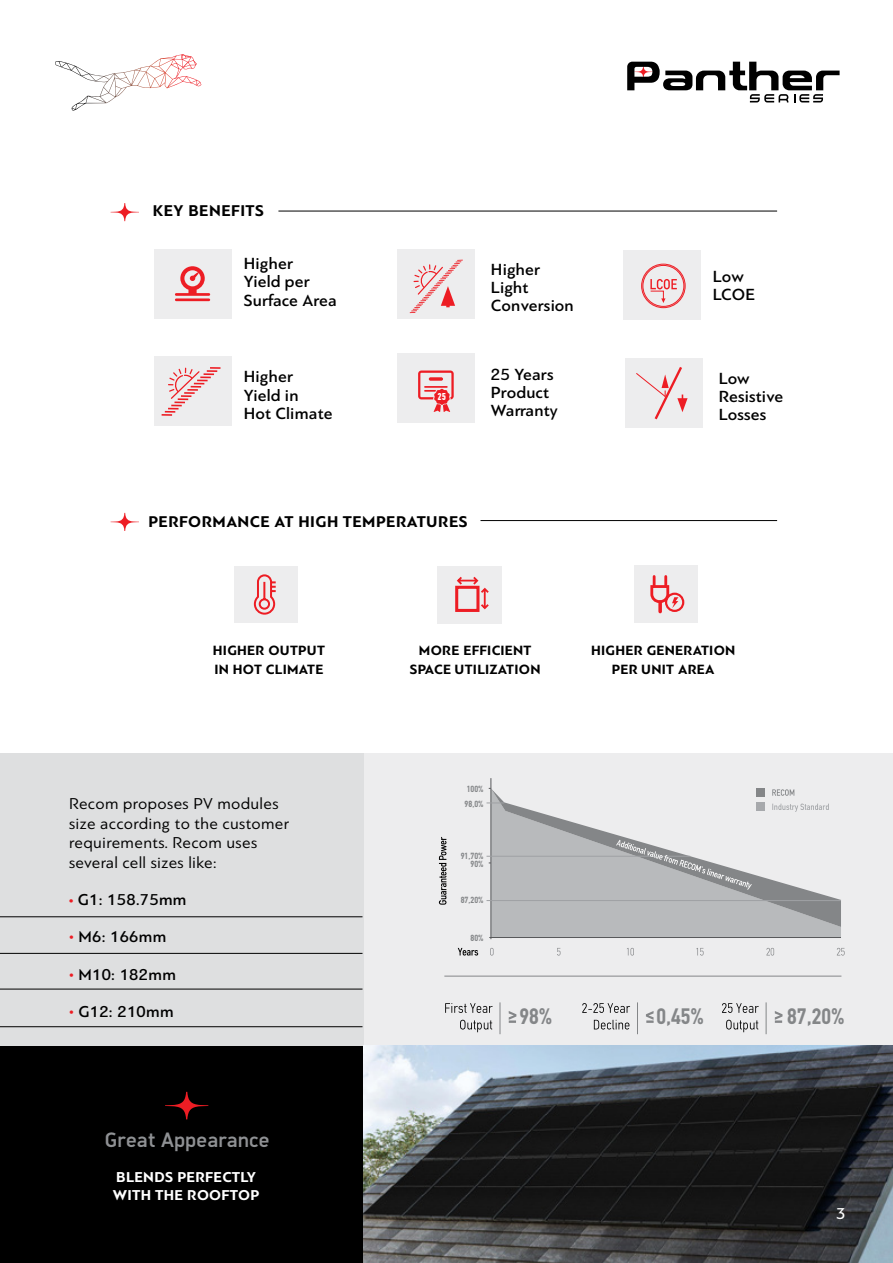
<style>
.page{position:relative;width:893px;height:1263px;background:#fff}
.page>*{position:absolute;margin:0;border:0;box-sizing:border-box;transform-origin:0 0}
.t1{font:700 22.5px "PF Din Text Condensed";color:#848688}
.t2{font:500 21px "PF Din Display";letter-spacing:.02em;color:#8f9194}
.t3{font:500 16.95px/18.3px "PF Bague Sans Pro";letter-spacing:.01em;color:#000}
.t4{font:16.5px/19.5px "PF Bague Sans Pro";letter-spacing:.02em;color:#000}
.t5{font:500 16.5px "PF Bague Sans Pro";letter-spacing:.02em;color:#000}
.t6{font:500 16.5px "PF Bague Sans Pro";color:#fff}
.t7{font:700 16.35px "PF Bague Sans Pro";letter-spacing:.03em;color:#000}
.t8{font:700 15px/18px "PF Bague Sans Pro";letter-spacing:.02em;color:#fff}
.t9{font:700 14.1px/19.6px "PF Bague Sans Pro";letter-spacing:.02em;color:#000;text-align:center}
.t10{font:700 9.9px "PF Din Text Comp Pro";color:#fff}
.t11{font:700 9px "PF Din Text Condensed";color:#848688}
.s1{font-family:"Arial";font-weight:700;font-size:12px;color:#ed1d24}
.s2{font-family:"Arial";font-weight:400;font-size:13.5px;color:#ed1d24}
</style>
<div class="page">
<div style="left:361px;top:753px;width:532px;height:293px;background:#ededee"></div>
<div style="left:0;top:753px;width:364px;height:293px;background:#dedfe0"></div>
<div style="left:0;top:1046px;width:364px;height:217px;background:#000"></div>
<img style="left:364px;top:1046px;width:529px;height:217px">
<svg style="left:165px;top:1092px;width:43px;height:27px"></svg>
<hr style="left:0;top:916px;width:362px;height:1px;background:#000">
<hr style="left:0;top:953px;width:362px;height:1px;background:#000">
<hr style="left:0;top:989px;width:362px;height:1px;background:#000">
<hr style="left:0;top:1026px;width:362px;height:1px;background:#000">
<svg style="left:458px;top:948px;width:20px;height:7px"></svg>
<svg style="left:490px;top:948px;width:355px;height:7px"></svg>
<div style="left:492px;top:927px;width:349px;height:10px;background:#b8babc"></div>
<svg style="left:492px;top:788px;width:349px;height:139px"></svg>
<hr style="left:491px;top:778px;width:1px;height:161px;background:#58595b">
<hr style="left:489px;top:937px;width:352px;height:1px;background:#58595b">
<hr style="left:486px;top:900px;width:355px;height:1px;background:#9fa1a4">
<hr style="left:486px;top:856px;width:204px;height:1px;background:#9fa1a4">
<svg style="left:486px;top:803px;width:18px;height:1px"></svg>
<svg style="left:616px;top:840px;width:136px;height:49px"></svg>
<svg style="left:439px;top:837px;width:7px;height:68px"></svg>
<svg style="left:445px;top:1003px;width:48px;height:10px"></svg>
<svg style="left:460px;top:1020px;width:32px;height:12px"></svg>
<svg style="left:509px;top:1011px;width:7px;height:12px"></svg>
<hr style="left:500px;top:1002px;width:1px;height:32px;background:#848688">
<svg style="left:722px;top:1003px;width:37px;height:10px"></svg>
<svg style="left:726px;top:1020px;width:32px;height:12px"></svg>
<svg style="left:775px;top:1011px;width:7px;height:12px"></svg>
<hr style="left:766px;top:1002px;width:1px;height:32px;background:#848688">
<svg style="left:582px;top:1003px;width:48px;height:10px"></svg>
<svg style="left:594px;top:1020px;width:35px;height:9px"></svg>
<svg style="left:646px;top:1011px;width:8px;height:12px"></svg>
<hr style="left:637px;top:1002px;width:1px;height:32px;background:#848688">
<hr style="left:444px;top:976px;width:397px;height:1px;background:#848688">
<svg style="left:627px;top:62px;width:213px;height:40px"></svg>
<div style="left:155px;top:356px;width:77px;height:69px;background:#ededee"></div>
<div style="left:155px;top:249px;width:77px;height:70px;background:#ededee"></div>
<div style="left:625px;top:358px;width:78px;height:70px;background:#ededee"></div>
<svg style="left:636px;top:367px;width:52px;height:52px"></svg>
<svg style="left:162px;top:367px;width:58px;height:49px"></svg>
<svg style="left:175px;top:266px;width:35px;height:35px"></svg>
<div style="left:624px;top:250px;width:77px;height:69px;background:#ededee"></div>
<svg style="left:641px;top:263px;width:45px;height:45px"></svg>
<svg style="left:111px;top:203px;width:28px;height:18px"></svg>
<svg style="left:111px;top:513px;width:28px;height:18px"></svg>
<div style="left:234px;top:566px;width:64px;height:57px;background:#ededee"></div>
<svg style="left:253px;top:574px;width:23px;height:41px"></svg>
<div style="left:437px;top:566px;width:64px;height:57px;background:#ededee"></div>
<div style="left:455px;top:586px;width:24px;height:26px;border:3px solid #ed1d24"></div>
<svg style="left:455px;top:576px;width:34px;height:35px"></svg>
<div style="left:634px;top:566px;width:64px;height:57px;background:#ededee"></div>
<svg style="left:658px;top:608px;width:4px;height:4px"></svg>
<div style="left:665px;top:593px;width:19px;height:19px;border:2px solid #ed1d24;border-radius:50%"></div>
<svg style="left:650px;top:576px;width:28px;height:32px"></svg>
<div style="left:397px;top:249px;width:78px;height:70px;background:#ededee"></div>
<svg style="left:410px;top:260px;width:53px;height:53px"></svg>
<div style="left:397px;top:354px;width:78px;height:69px;background:#ededee"></div>
<svg style="left:418px;top:370px;width:36px;height:42px"></svg>
<hr style="left:278px;top:211px;width:499px;height:1px;background:#000">
<hr style="left:480px;top:520px;width:297px;height:1px;background:#000">
<svg style="left:55px;top:54px;width:146px;height:57px"></svg>
<p class="t7" style="left:153px;top:201px;width:113px">KEY BENEFITS</p>
<p class="t3" style="left:244px;top:255px;width:95px">Higher<br>Yield per<br>Surface Area</p>
<p class="t3" style="left:491px;top:260px;width:84px">Higher<br>Light<br>Conversion</p>
<p class="t3" style="left:713px;top:267px;width:44px">Low<br>LCOE</p>
<p class="t3" style="left:244px;top:368px;width:90px">Higher<br>Yield in<br>Hot Climate</p>
<p class="t10" style="left:437px;top:391px;width:10px">25</p>
<p class="t3" style="left:491px;top:365px;width:68px">25 Years<br>Product<br>Warranty</p>
<p class="t3" style="left:719px;top:369px;width:66px">Low<br>Resistive<br>Losses</p>
<p class="t7" style="left:149px;top:511px;width:321px">PERFORMANCE AT HIGH TEMPERATURES</p>
<p class="t9" style="left:213px;top:640px;width:114px;text-align:left">HIGHER OUTPUT<br>IN HOT CLIMATE</p>
<p class="t9" style="left:410px;top:640px;width:132px">MORE EFFICIENT<br>SPACE UTILIZATION</p>
<p class="t9" style="left:591px;top:640px;width:146px">HIGHER GENERATION<br>PER UNIT AREA</p>
<p class="t4" style="left:69px;top:794px;width:222px">Recom proposes PV modules size according to the customer requirements. Recom uses several cell sizes like:</p>
<p class="t5" style="left:69px;top:889px;width:119px"><span class="s1">•</span> G1: 158.75mm</p>
<p class="t5" style="left:69px;top:927px;width:99px"><span class="s2">•</span> M6: 166mm</p>
<p class="t5" style="left:69px;top:964px;width:108px"><span class="s2">•</span> M10: 182mm</p>
<p class="t5" style="left:69px;top:1002px;width:106px"><span class="s2">•</span> G12: 210mm</p>
<p class="t2" style="left:105px;top:1127px;width:166px">Great Appearance</p>
<p class="t8" style="left:113px;top:1168px;width:148px">BLENDS PERFECTLY<br>WITH THE ROOFTOP</p>
<p class="t11" style="left:467px;top:784px;width:19px">100%</p>
<p class="t11" style="left:465px;top:798px;width:21px">98,0%</p>
<p class="t11" style="left:461px;top:850px;width:24px">91,70%</p>
<p class="t11" style="left:471px;top:859px;width:15px">90%</p>
<p class="t11" style="left:461px;top:895px;width:24px">87,20%</p>
<p class="t11" style="left:471px;top:932px;width:15px">80%</p>
<h1 class="t1" style="left:520px;top:1003px;width:34px">98%</h1>
<h1 class="t1" style="left:656px;top:1003px;width:49px">0,45%</h1>
<h1 class="t1" style="left:787px;top:1003px;width:59px">87,20%</h1>
<p class="t6" style="left:836px;top:1204px;width:11px">3</p>
</div>
